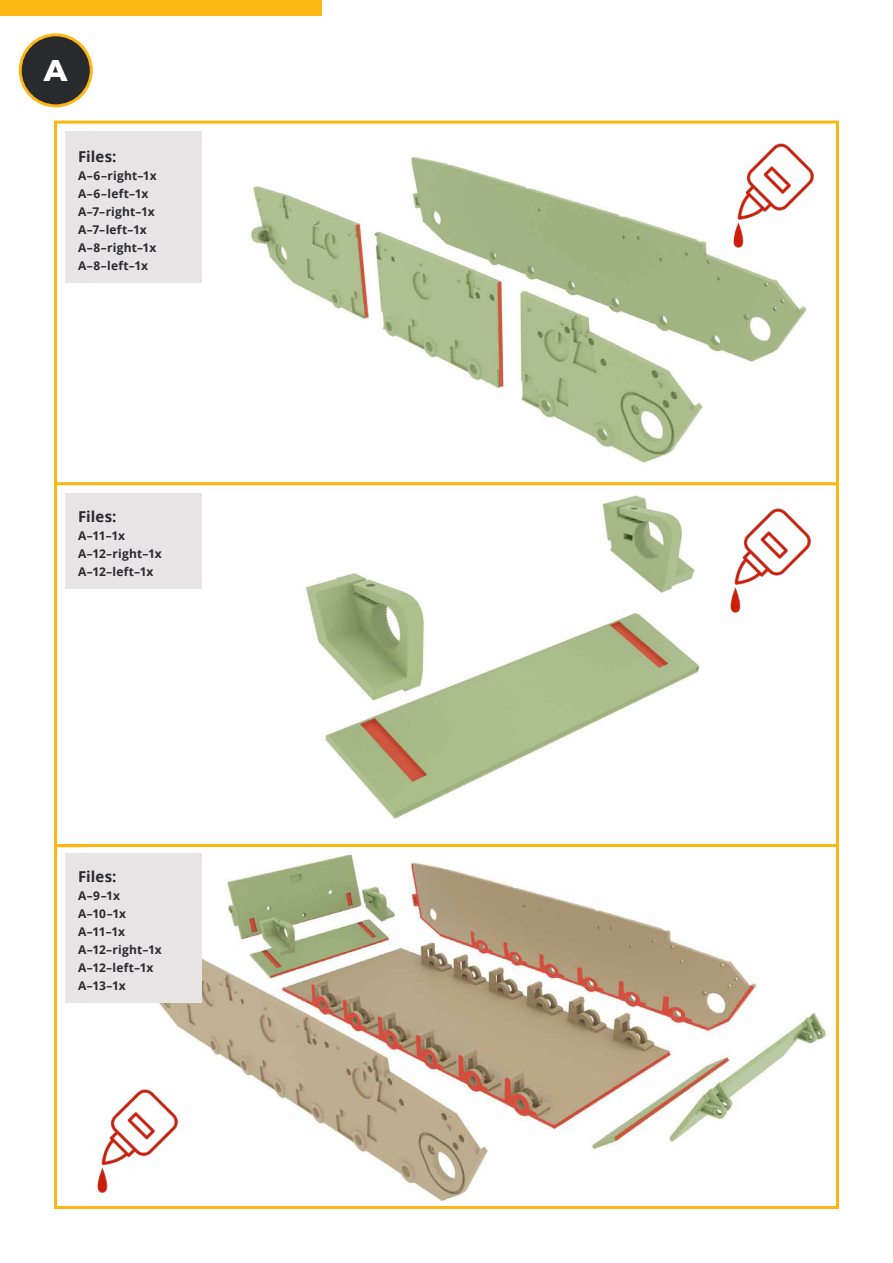
<style>
.page{position:relative;width:893px;height:1263px;background:#fff}
.page>*{position:absolute;margin:0;border:0;box-sizing:border-box;transform-origin:0 0}
.t1{font:800 30px "Montserrat";color:#fff}
.t2{font:700 15px "Open Sans";letter-spacing:.005em;color:#292a2e}
.t3{font:700 12px/18px "Open Sans";letter-spacing:.015em;color:#292a2e}
.t4{font:700 12px/18px "Open Sans";letter-spacing:-.01em;color:#292a2e}
</style>
<div class="page">
<div style="left:0;top:0;width:321px;height:16px;background:#fdb714"></div>
<img style="left:94px;top:131px;width:713px;height:333px">
<div style="left:54px;top:121px;width:785px;height:364px;border:3px solid #fdb714"></div>
<img style="left:305px;top:494px;width:395px;height:325px">
<div style="left:54px;top:482px;width:785px;height:365px;border:3px solid #fdb714"></div>
<img style="left:158px;top:853px;width:670px;height:350px">
<div style="left:54px;top:844px;width:785px;height:365px;border:3px solid #fdb714"></div>
<div style="left:20px;top:35px;width:71px;height:71px;background:#292a2e;border-radius:50%"></div>
<div style="left:19px;top:33px;width:74px;height:74px;border:3px solid #fdb714;border-radius:50%"></div>
<div style="left:65px;top:132px;width:137px;height:151px;background:#e6e4e5"></div>
<div style="left:65px;top:493px;width:137px;height:96px;background:#e6e4e5"></div>
<div style="left:65px;top:853px;width:137px;height:150px;background:#e6e4e5"></div>
<img style="left:692px;top:136px;width:122px;height:127px">
<img style="left:689px;top:501px;width:122px;height:127px">
<img style="left:56px;top:1081px;width:127px;height:128px">
<h1 class="t1" style="left:44px;top:48px;width:25px">A</h1>
<p class="t2" style="left:78px;top:146px;width:40px">Files:</p>
<p class="t3" style="left:78px;top:166px;width:80px">A–6–right–1x<br>A–6–left–1x<br>A–7–right–1x<br>A–7–left–1x<br>A–8–right–1x<br>A–8–left–1x</p>
<p class="t2" style="left:78px;top:506px;width:40px">Files:</p>
<p class="t3" style="left:78px;top:526px;width:85px">A–11–1x<br>A–12–right–1x<br>A–12–left–1x</p>
<p class="t2" style="left:78px;top:866px;width:40px">Files:</p>
<p class="t4" style="left:78px;top:886px;width:85px">A–9–1x<br>A–10–1x<br>A–11–1x<br>A–12–right–1x<br>A–12–left–1x<br>A–13–1x</p>
</div>
